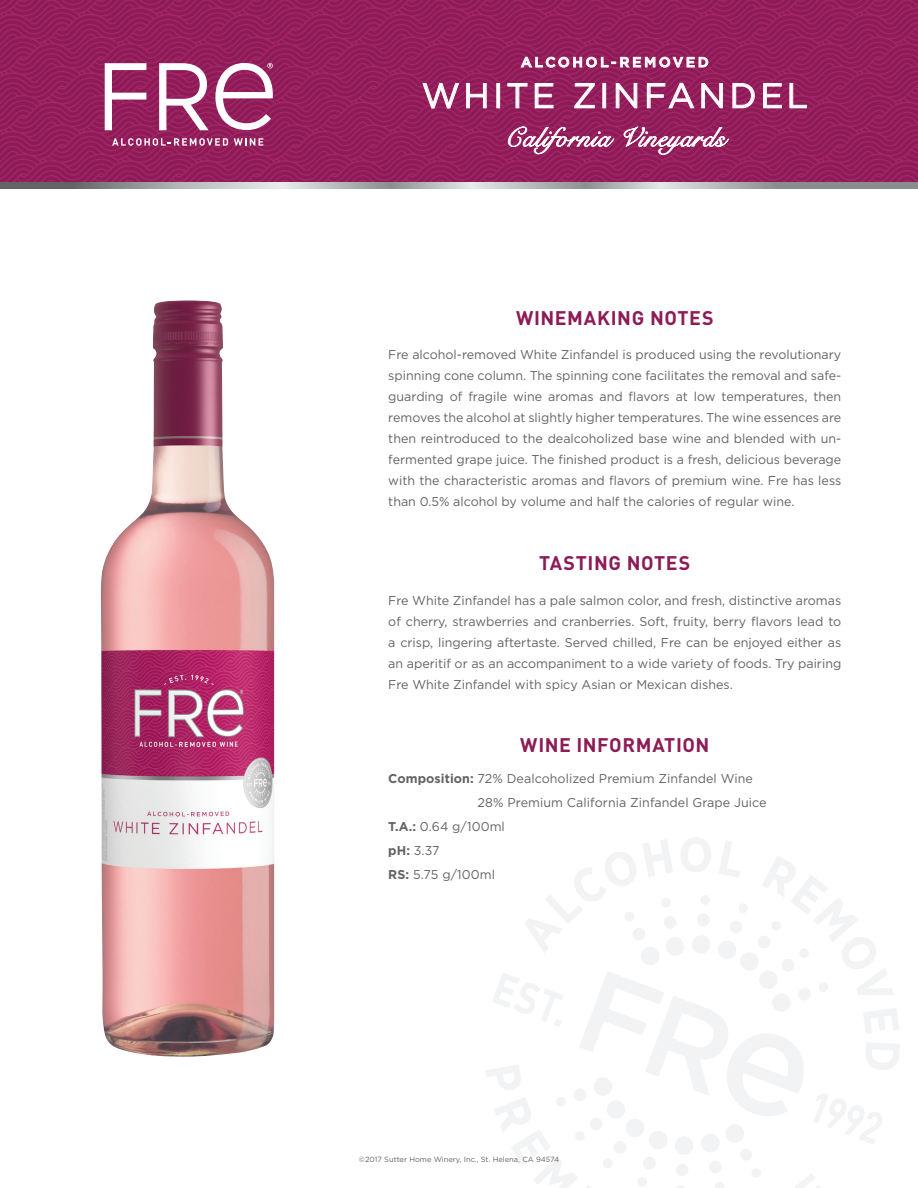
<style>
.page{position:relative;width:918px;height:1188px;background:#fff}
.page>*{position:absolute;margin:0;border:0;box-sizing:border-box;transform-origin:0 0}
.varietal_new{font:34.8px "Gotham";letter-spacing:.095em;color:#fff}
.Copy{font:26.85px "Snell Roundhand";letter-spacing:.03em;color:#fff}
.Subhead_copy{font:700 19.5px "DIN";letter-spacing:.025em;color:#8d1c56}
.varietal_new-2{font:500 13.8px "Gotham";letter-spacing:.195em;color:#fff}
.Left_Justify{font:12.75px/21px "Gotham";color:#636265;text-align:justify}
.Wine_information{font:12.75px/24px "Gotham";letter-spacing:.005em;color:#636265}
.t1{font:7.5px "Gotham";color:#636265}
.s1{font-weight:700}
</style>
<div class="page">
<svg style="left:486px;top:838px;width:414px;height:350px"></svg>
<img style="left:101px;top:300px;width:173px;height:757px">
<svg style="left:0;top:0;width:392px;height:182px;background:#931e5b"></svg>
<svg style="left:392px;top:0;width:114px;height:182px;background:#941f5c"></svg>
<svg style="left:0;top:182px;width:918px;height:7px;background:#a8a9ac"></svg>
<svg style="left:423px;top:83px;width:36px;height:25px"></svg>
<svg style="left:467px;top:83px;width:19px;height:25px"></svg>
<div style="left:497px;top:83px;width:3px;height:25px;border:1px solid #fff"></div>
<svg style="left:105px;top:63px;width:41px;height:67px"></svg>
<svg style="left:159px;top:63px;width:50px;height:67px"></svg>
<svg style="left:215px;top:63px;width:58px;height:67px"></svg>
<svg style="left:112px;top:138px;width:116px;height:8px"></svg>
<svg style="left:234px;top:138px;width:29px;height:8px"></svg>
<svg style="left:506px;top:0;width:412px;height:183px;background:#982963"></svg>
<p class="varietal_new-2" style="left:521px;top:54px;width:189px">ALCOHOL-REMOVED</p>
<p class="varietal_new" style="left:422px;top:76px;width:388px">WHITE ZINFANDEL</p>
<p class="Copy" style="left:504px;top:116px;width:222px">California Vineyards</p>
<p class="Subhead_copy" style="left:516px;top:305px;width:199px">WINEMAKING NOTES</p>
<p class="Left_Justify" style="left:388px;top:344px;width:455px">Fre alcohol-removed White Zinfandel is produced using the revolutionary spinning cone column. The spinning cone facilitates the removal and safe&shy;guarding of fragile wine aromas and flavors at low temperatures, then removes the alcohol at slightly higher temperatures. The wine essences are then reintroduced to the dealcoholized base wine and blended with un&shy;fermented grape juice. The finished product is a fresh, delicious beverage with the characteristic aromas and flavors of premium wine. Fre has less than 0.5% alcohol by volume and half the calories of regular wine.</p>
<p class="Subhead_copy" style="left:539px;top:550px;width:152px">TASTING NOTES</p>
<p class="Left_Justify" style="left:388px;top:589px;width:455px">Fre White Zinfandel has a pale salmon color, and fresh, distinctive aromas of cherry, strawberries and cranberries. Soft, fruity, berry flavors lead to a crisp, lingering aftertaste. Served chilled, Fre can be enjoyed either as an aperitif or as an accompaniment to a wide variety of foods. Try pairing Fre White Zinfandel with spicy Asian or Mexican dishes.</p>
<p class="Subhead_copy" style="left:520px;top:733px;width:191px">WINE INFORMATION</p>
<p class="Wine_information" style="left:478px;top:766px;width:290px;text-indent:-89px"><span class="s1">Composition:</span> 72% Dealcoholized Premium Zinfandel Wine<br>28% Premium California Zinfandel Grape Juice</p>
<p class="Wine_information" style="left:388px;top:814px;width:118px"><span class="s1">T.A.:</span> 0.64 g/100ml</p>
<p class="Wine_information" style="left:388px;top:838px;width:53px"><span class="s1">pH:</span> 3.37</p>
<p class="Wine_information" style="left:388px;top:862px;width:108px"><span class="s1">RS:</span> 5.75 g/100ml</p>
<p class="t1" style="left:359px;top:1156px;width:202px">©2017 Sutter Home Winery, Inc., St. Helena, CA 94574</p>
</div>
